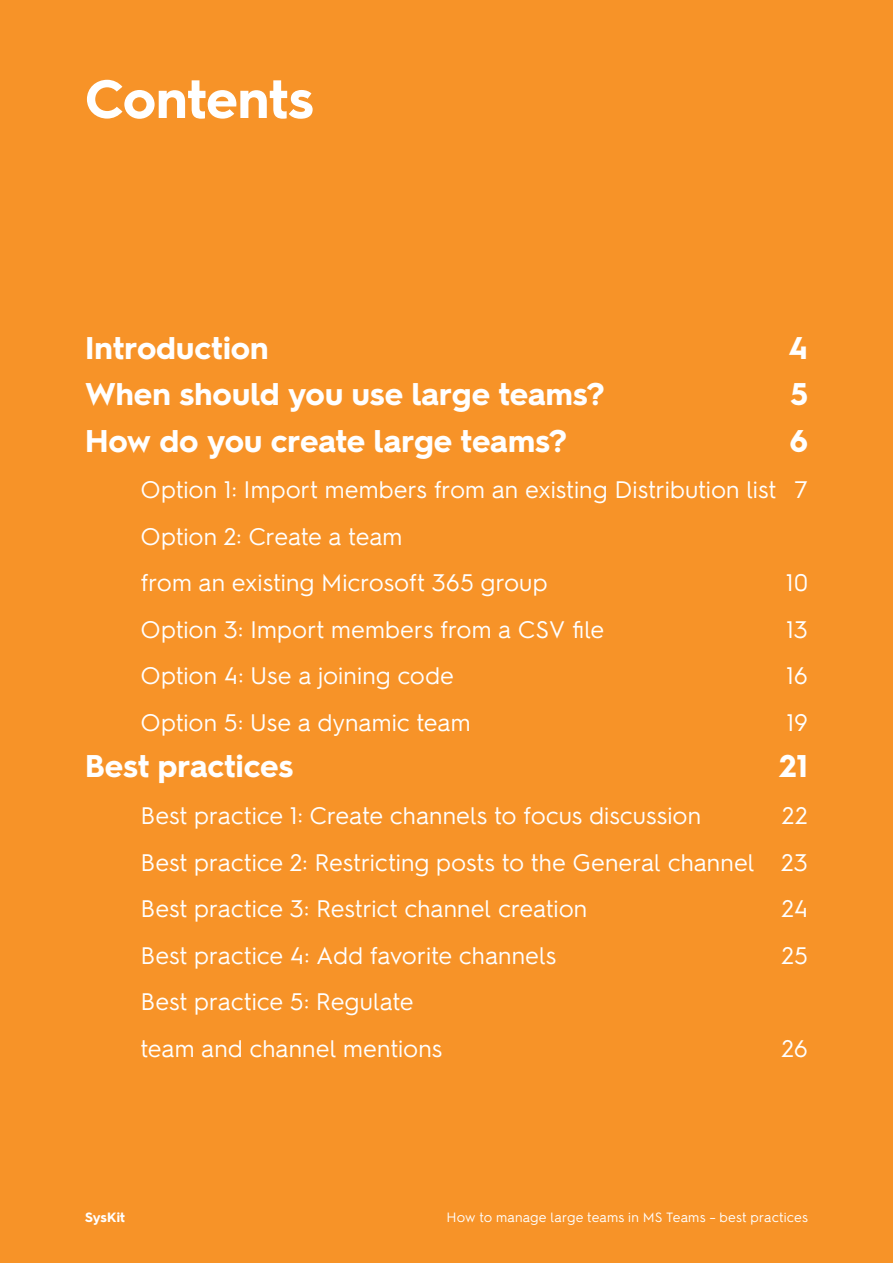
<style>
.page{position:relative;width:893px;height:1263px;background:#f79328}
.page>*{position:absolute;margin:0;border:0;box-sizing:border-box;transform-origin:0 0}
.TOC_heading{font:700 54px "Hurme Geometric Sans 2";letter-spacing:-.005em;color:#fff}
.t1{font:700 31.5px "Hurme Geometric Sans 2";color:#fff}
.t2{font:24px "Hurme Geometric Sans 2";color:#fff}
.t3{font:13.5px "Hurme Geometric Sans 2";letter-spacing:.01em;color:#fff}
.t4{font:700 13.5px "Hurme Geometric Sans 2";letter-spacing:.015em;color:#fff}
</style>
<div class="page">
<p class="TOC_heading" style="left:85px;top:61px;width:230px">Contents</p>
<p class="t1" style="left:85px;top:326px;width:185px">Introduction</p>
<p class="t1" style="left:788px;top:326px;width:21px">4</p>
<p class="t1" style="left:85px;top:372px;width:521px">When should you use large teams?</p>
<p class="t1" style="left:790px;top:372px;width:19px">5</p>
<p class="t1" style="left:85px;top:419px;width:483px">How do you create large teams?</p>
<p class="t1" style="left:790px;top:419px;width:20px">6</p>
<p class="t2" style="left:141px;top:473px;width:669px">Option 1: Import members from an existing Distribution list 7</p>
<p class="t2" style="left:141px;top:520px;width:263px">Option 2: Create a team</p>
<p class="t2" style="left:141px;top:566px;width:409px">from an existing Microsoft 365 group</p>
<p class="t2" style="left:786px;top:566px;width:24px">10</p>
<p class="t2" style="left:141px;top:613px;width:465px">Option 3: Import members from a CSV file</p>
<p class="t2" style="left:786px;top:613px;width:23px">13</p>
<p class="t2" style="left:141px;top:659px;width:315px">Option 4: Use a joining code</p>
<p class="t2" style="left:786px;top:659px;width:23px">16</p>
<p class="t2" style="left:141px;top:706px;width:331px">Option 5: Use a dynamic team</p>
<p class="t2" style="left:786px;top:706px;width:23px">19</p>
<p class="t1" style="left:85px;top:744px;width:210px">Best practices</p>
<p class="t1" style="left:779px;top:744px;width:30px">21</p>
<p class="t2" style="left:141px;top:799px;width:562px">Best practice 1: Create channels to focus discussion</p>
<p class="t2" style="left:782px;top:799px;width:27px">22</p>
<p class="t2" style="left:141px;top:845px;width:669px">Best practice 2: Restricting posts to the General channel 23</p>
<p class="t2" style="left:141px;top:892px;width:448px">Best practice 3: Restrict channel creation</p>
<p class="t2" style="left:782px;top:892px;width:28px">24</p>
<p class="t2" style="left:141px;top:938px;width:417px">Best practice 4: Add favorite channels</p>
<p class="t2" style="left:781px;top:938px;width:28px">25</p>
<p class="t2" style="left:141px;top:985px;width:275px">Best practice 5: Regulate</p>
<p class="t2" style="left:141px;top:1031px;width:303px">team and channel mentions</p>
<p class="t2" style="left:782px;top:1031px;width:28px">26</p>
<p class="t4" style="left:85px;top:1208px;width:41px">SysKit</p>
<p class="t3" style="left:447px;top:1208px;width:363px">How to manage large teams in MS Teams – best practices</p>
</div>
